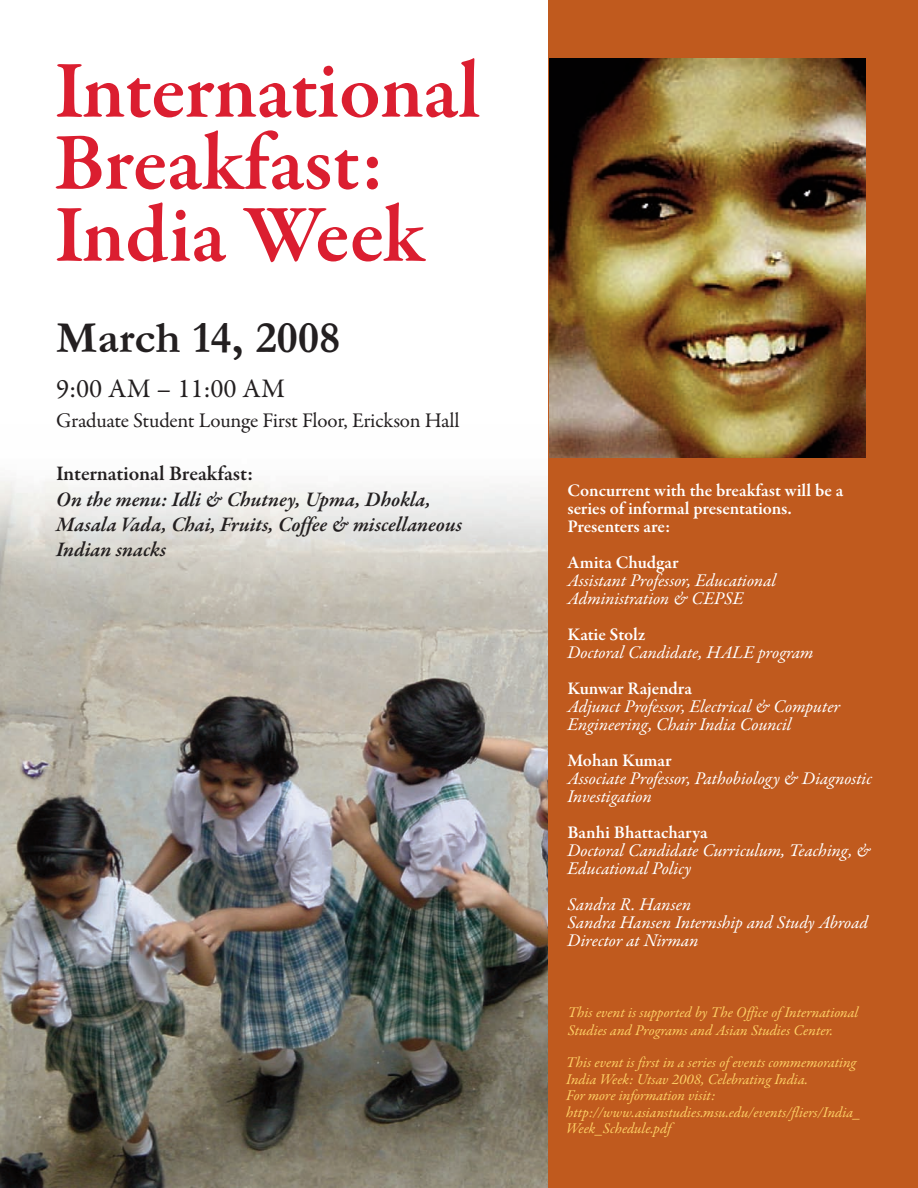
<style>
.page{position:relative;width:918px;height:1188px;background:#fff}
.page>*{position:absolute;margin:0;border:0;box-sizing:border-box;transform-origin:0 0}
.t1{font:600 82.5px/72px "Garamond Premr Pro";letter-spacing:-.005em;color:#db1e30}
.t2{font:700 45px "Garamond";color:#231f20}
.t3{font:27px "Garamond Premr Pro";color:#231f20}
.t4{font:italic 600 21px/25.2px "Garamond Premr Pro";color:#231f20}
.t5{font:21px "Garamond Premr Pro";letter-spacing:-.015em;color:#231f20}
.t6{font:600 21px "Garamond Premr Pro";letter-spacing:-.005em;color:#231f20}
.t7{font:italic 18px/18px "Garamond Premr Pro";letter-spacing:-.005em;color:#fff}
.t8{font:600 18px/18px "Garamond Premr Pro";letter-spacing:-.005em;color:#fff}
.t9{font:italic 15px/16.5px "Garamond Premr Pro";letter-spacing:-.005em;color:#fecf65}
</style>
<div class="page">
<img style="left:0;top:480px;width:548px;height:708px">
<div style="left:548px;top:0;width:370px;height:1188px;background:#c05a1e"></div>
<img style="left:549px;top:58px;width:317px;height:400px">
<h1 class="t1" style="left:54px;top:62px;width:428px">International<br>Breakfast:<br>India Week</h1>
<h2 class="t2" style="left:56px;top:310px;width:285px">March 14, 2008</h2>
<h3 class="t3" style="left:56px;top:378px;width:230px">9:00 AM – 11:00 AM</h3>
<p class="t5" style="left:56px;top:412px;width:405px">Graduate Student Lounge First Floor, Erickson Hall</p>
<p class="t6" style="left:56px;top:465px;width:199px">International Breakfast:</p>
<p class="t4" style="left:56px;top:488px;width:407px">On the menu: Idli &amp; Chutney, Upma, Dhokla,<br>Masala Vada, Chai, Fruits, Coffee &amp; miscellaneous<br>Indian snacks</p>
<p class="t8" style="left:567px;top:483px;width:277px">Concurrent with the breakfast will be a series of informal presentations.<br>Presenters are:</p>
<p class="t8" style="left:567px;top:555px;width:113px">Amita Chudgar</p>
<p class="t7" style="left:567px;top:573px;width:210px">Assistant Professor, Educational<br>Administration &amp; CEPSE</p>
<p class="t8" style="left:567px;top:627px;width:79px">Katie Stolz</p>
<p class="t7" style="left:567px;top:645px;width:248px">Doctoral Candidate, HALE program</p>
<p class="t8" style="left:567px;top:681px;width:126px">Kunwar Rajendra</p>
<p class="t7" style="left:567px;top:699px;width:274px">Adjunct Professor, Electrical &amp; Computer<br>Engineering, Chair India Council</p>
<p class="t8" style="left:567px;top:753px;width:106px">Mohan Kumar</p>
<p class="t7" style="left:567px;top:771px;width:306px">Associate Professor, Pathobiology &amp; Diagnostic<br>Investigation</p>
<p class="t8" style="left:567px;top:825px;width:142px">Banhi Bhattacharya</p>
<p class="t7" style="left:567px;top:843px;width:305px">Doctoral Candidate Curriculum, Teaching, &amp;<br>Educational Policy</p>
<p class="t7" style="left:567px;top:897px;width:302px">Sandra R. Hansen<br>Sandra Hansen Internship and Study Abroad<br>Director at Nirman</p>
<p class="t9" style="left:568px;top:1004px;width:292px;line-height:18px">This event is supported by The Office of International<br>Studies and Programs and Asian Studies Center.</p>
<p class="t9" style="left:566px;top:1056px;width:296px">This event is first in a series of events commemorating India Week: Utsav 2008, Celebrating India.<br>For more information visit: http://www.asianstudies.msu.edu/events/fliers/India_ Week_Schedule.pdf</p>
</div>
